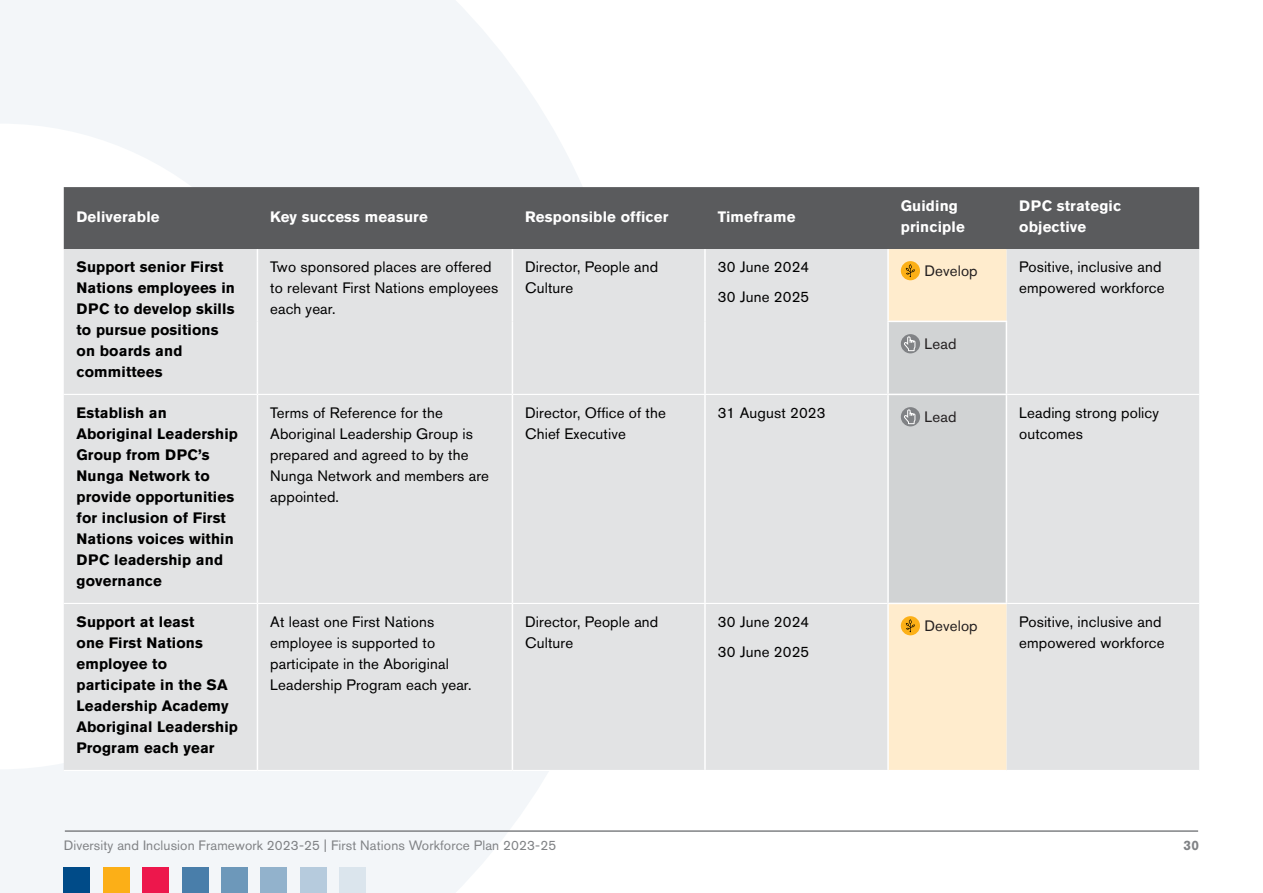
<style>
.page{position:relative;width:1263px;height:893px;background:#fff}
.page>*{position:absolute;margin:0;border:0;box-sizing:border-box;transform-origin:0 0}
.t1{font:15px/21px "Akzidenz Grotesk Std";letter-spacing:.01em;color:#000}
.t2{font:700 15px/21px "Akzidenz Grotesk Std";letter-spacing:.01em;color:#000}
.t3{font:700 15px/21px "Akzidenz Grotesk Std";letter-spacing:.01em;color:#fff}
.t4{font:15px "Akzidenz Grotesk Std";letter-spacing:.01em;color:#231f20}
.t5{font:13.5px "Akzidenz Grotesk Std";letter-spacing:.01em;color:#808285}
.t6{font:700 13.5px "Akzidenz Grotesk Std";color:#808285}
</style>
<div class="page">
<svg style="left:0;top:0;width:582px;height:893px;fill:#f3f6f9"></svg>
<hr style="left:65px;top:830px;width:1133px;height:2px;background:#808285">
<div style="left:64px;top:867px;width:26px;height:26px;background:#004b88"></div>
<div style="left:103px;top:867px;width:26px;height:26px;background:#fcaf17"></div>
<div style="left:143px;top:867px;width:26px;height:26px;background:#ed174c"></div>
<div style="left:182px;top:867px;width:26px;height:26px;background:#497eaa"></div>
<div style="left:221px;top:867px;width:27px;height:26px;background:#6d98ba"></div>
<div style="left:261px;top:867px;width:26px;height:26px;background:#92b2cc"></div>
<div style="left:300px;top:867px;width:26px;height:26px;background:#b6cbdd"></div>
<div style="left:339px;top:867px;width:27px;height:26px;background:#dbe5ed"></div>
<div style="left:64px;top:187px;width:1135px;height:62px;background:#5a5b5d"></div>
<div style="left:64px;top:249px;width:1135px;height:521px;background:#e2e3e4"></div>
<div style="left:889px;top:249px;width:117px;height:521px;background:#ffeccd"></div>
<hr style="left:257px;top:249px;width:1px;height:72px;background:#fff">
<hr style="left:257px;top:321px;width:1px;height:73px;background:#fff">
<hr style="left:887px;top:322px;width:2px;height:72px;background:#fff">
<hr style="left:257px;top:395px;width:1px;height:208px;background:#fff">
<hr style="left:887px;top:395px;width:2px;height:208px;background:#fff">
<hr style="left:257px;top:604px;width:1px;height:166px;background:#fff">
<hr style="left:512px;top:249px;width:1px;height:72px;background:#fff">
<hr style="left:704px;top:249px;width:2px;height:72px;background:#fff">
<hr style="left:512px;top:321px;width:1px;height:73px;background:#fff">
<hr style="left:704px;top:321px;width:2px;height:73px;background:#fff">
<hr style="left:1006px;top:322px;width:1px;height:72px;background:#fff">
<hr style="left:512px;top:395px;width:1px;height:208px;background:#fff">
<hr style="left:704px;top:395px;width:2px;height:208px;background:#fff">
<hr style="left:1006px;top:395px;width:1px;height:208px;background:#fff">
<hr style="left:512px;top:604px;width:1px;height:166px;background:#fff">
<hr style="left:704px;top:604px;width:2px;height:166px;background:#fff">
<hr style="left:887px;top:249px;width:2px;height:72px;background:#fff">
<hr style="left:887px;top:604px;width:2px;height:166px;background:#fff">
<hr style="left:64px;top:394px;width:193px;height:1px;background:#fff">
<hr style="left:257px;top:394px;width:255px;height:1px;background:#fff">
<hr style="left:512px;top:394px;width:193px;height:1px;background:#fff">
<hr style="left:705px;top:394px;width:182px;height:1px;background:#fff">
<hr style="left:1007px;top:394px;width:192px;height:1px;background:#fff">
<hr style="left:64px;top:603px;width:193px;height:1px;background:#fff">
<hr style="left:257px;top:603px;width:255px;height:1px;background:#fff">
<hr style="left:512px;top:603px;width:193px;height:1px;background:#fff">
<hr style="left:705px;top:603px;width:182px;height:1px;background:#fff">
<hr style="left:1007px;top:603px;width:192px;height:1px;background:#fff">
<hr style="left:64px;top:770px;width:193px;height:1px;background:#fff">
<hr style="left:257px;top:770px;width:255px;height:1px;background:#fff">
<hr style="left:512px;top:770px;width:193px;height:1px;background:#fff">
<hr style="left:887px;top:321px;width:120px;height:1px;background:#fff">
<hr style="left:887px;top:394px;width:120px;height:1px;background:#fff">
<hr style="left:887px;top:603px;width:120px;height:1px;background:#fff">
<div style="left:901px;top:261px;width:19px;height:19px;background:#fcb017;border-radius:50%"></div>
<svg style="left:906px;top:264px;width:9px;height:13px"></svg>
<div style="left:888px;top:322px;width:118px;height:281px;background:#d1d3d4"></div>
<div style="left:901px;top:616px;width:19px;height:19px;background:#fcb017;border-radius:50%"></div>
<svg style="left:906px;top:619px;width:9px;height:13px"></svg>
<p class="t3" style="left:77px;top:206px;width:85px">Deliverable</p>
<p class="t3" style="left:270px;top:206px;width:159px">Key success measure</p>
<p class="t3" style="left:525px;top:206px;width:145px">Responsible officer</p>
<p class="t3" style="left:718px;top:206px;width:79px">Timeframe</p>
<p class="t3" style="left:901px;top:195px;width:65px">Guiding principle</p>
<p class="t3" style="left:1019px;top:195px;width:103px">DPC strategic objective</p>
<p class="t2" style="left:77px;top:257px;width:160px">Support senior First<br>Nations employees in<br>DPC to develop skills to pursue positions on boards and committees</p>
<p class="t1" style="left:270px;top:257px;width:230px">Two sponsored places are offered to relevant First Nations employees each year.</p>
<p class="t1" style="left:525px;top:257px;width:135px">Director, People and<br>Culture</p>
<p class="t1" style="left:718px;top:252px;width:93px;line-height:29.5px">30 June 2024<br>30 June 2025</p>
<p class="t4" style="left:924px;top:262px;width:55px">Develop</p>
<p class="t1" style="left:1019px;top:257px;width:147px">Positive, inclusive and empowered workforce</p>
<p class="t4" style="left:924px;top:335px;width:34px">Lead</p>
<p class="t2" style="left:77px;top:403px;width:163px">Establish an<br>Aboriginal Leadership<br>Group from DPC’s<br>Nunga Network to provide opportunities for inclusion of First<br>Nations voices within<br>DPC leadership and governance</p>
<p class="t1" style="left:270px;top:403px;width:220px">Terms of Reference for the<br>Aboriginal Leadership Group is prepared and agreed to by the<br>Nunga Network and members are appointed.</p>
<p class="t1" style="left:525px;top:403px;width:142px">Director, Office of the<br>Chief Executive</p>
<p class="t1" style="left:718px;top:403px;width:109px">31 August 2023</p>
<p class="t4" style="left:924px;top:408px;width:34px">Lead</p>
<p class="t1" style="left:1019px;top:403px;width:141px">Leading strong policy outcomes</p>
<p class="t2" style="left:77px;top:612px;width:163px">Support at least<br>one First Nations employee to participate in the SA<br>Leadership Academy<br>Aboriginal Leadership<br>Program each year</p>
<p class="t1" style="left:270px;top:612px;width:203px">At least one First Nations employee is supported to participate in the Aboriginal<br>Leadership Program each year.</p>
<p class="t1" style="left:525px;top:612px;width:135px">Director, People and<br>Culture</p>
<p class="t1" style="left:718px;top:607px;width:93px;line-height:29.5px">30 June 2024<br>30 June 2025</p>
<p class="t4" style="left:924px;top:617px;width:55px">Develop</p>
<p class="t1" style="left:1019px;top:612px;width:147px">Positive, inclusive and empowered workforce</p>
<p class="t5" style="left:64px;top:838px;width:494px">Diversity and Inclusion Framework 2023-25 | First Nations Workforce Plan 2023-25</p>
<p class="t6" style="left:1183px;top:838px;width:17px">30</p>
</div>
